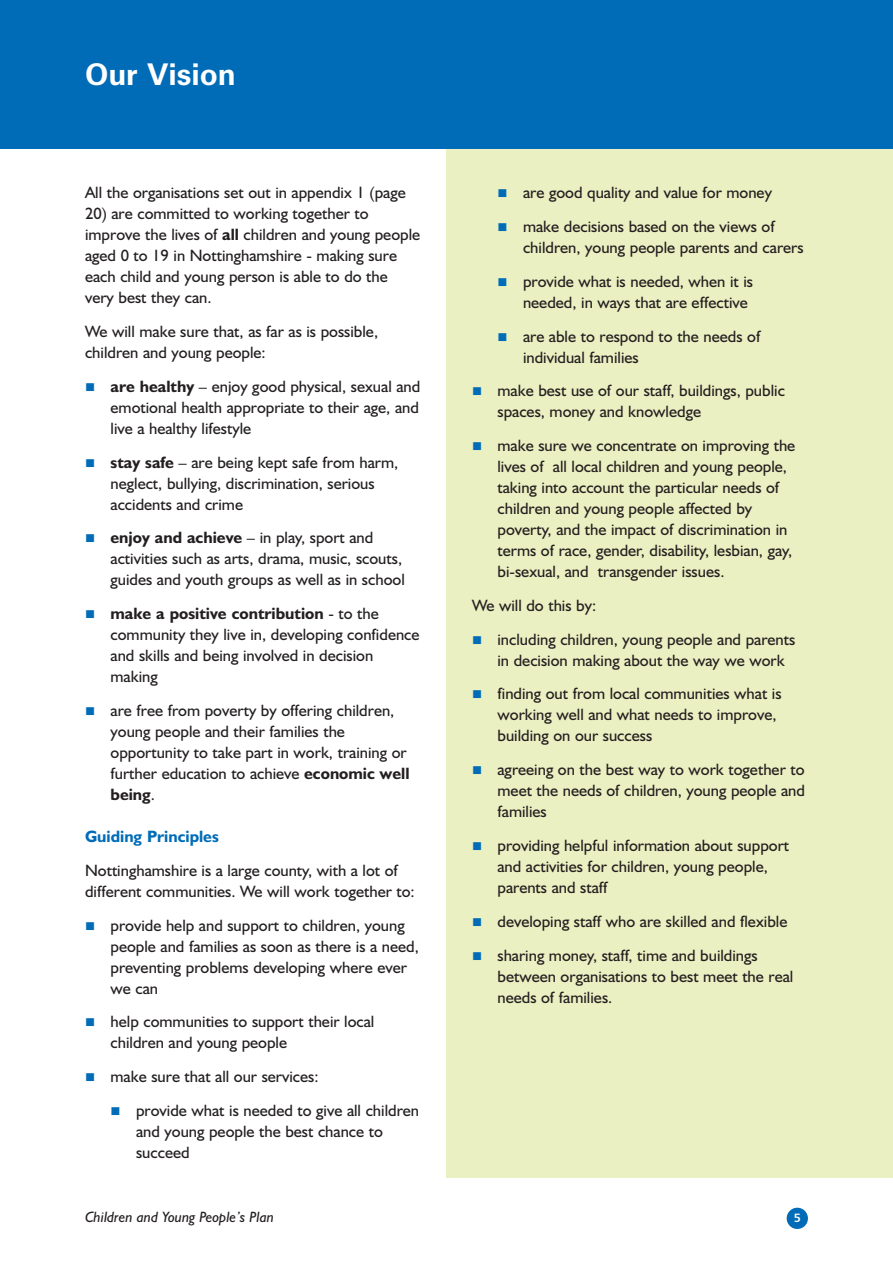
<style>
.page{position:relative;width:893px;height:1263px;background:#fff}
.page>*{position:absolute;margin:0;border:0;box-sizing:border-box;transform-origin:0 0}
.t1{font:700 30px "Zurich BT";color:#fff}
.t2{font:16.5px/21px "Humanist 521 BT";color:#231f20}
.t3{font:700 16.5px "Humanist 521 BT";color:#006cb7}
.t4{font:italic 15px "Humanist 521 BT";color:#231f20}
.t5{font:12px "Humanist 777 BT Bold B";color:#fff}
.s1{font-weight:700}
.s2{color:#006cb7}
</style>
<div class="page">
<div style="left:446px;top:143px;width:447px;height:1035px;background:#eaf0c1"></div>
<div style="left:787px;top:1208px;width:21px;height:21px;background:#006cb7;border-radius:50%"></div>
<div style="left:0;top:0;width:893px;height:149px;background:#006cb7"></div>
<h1 class="t1" style="left:85px;top:64px;width:152px">Our Vision</h1>
<p class="t2" style="left:85px;top:184px;width:322px">All the organisations set out in appendix 1 (page</p>
<p class="t2" style="left:85px;top:205px;width:337px">20) are committed to working together to improve the lives of <span class="s1">all</span> children and young people aged 0 to 19 in Nottinghamshire - making sure each child and young person is able to do the very best they can.</p>
<p class="t2" style="left:85px;top:323px;width:295px">We will make sure that, as far as is possible, children and young people:</p>
<p class="t2" style="left:111px;top:378px;width:311px;text-align:justify;text-indent:-26px"><span class="s2">■</span> <span class="s1">are healthy</span> – enjoy good physical, sexual and emotional health appropriate to their age, and live a healthy lifestyle</p>
<p class="t2" style="left:111px;top:453px;width:289px;text-indent:-25px"><span class="s2">■</span> <span class="s1">stay safe</span> – are being kept safe from harm, neglect, bullying, discrimination, serious accidents and crime</p>
<p class="t2" style="left:111px;top:529px;width:296px;text-indent:-26px"><span class="s2">■</span> <span class="s1">enjoy and achieve</span> – in play, sport and activities such as arts, drama, music, scouts, guides and youth groups as well as in school</p>
<p class="t2" style="left:111px;top:605px;width:311px;text-indent:-26px"><span class="s2">■</span> <span class="s1">make a positive contribution</span> - to the community they live in, developing confidence and skills and being involved in decision making</p>
<p class="t2" style="left:111px;top:702px;width:300px;text-indent:-26px"><span class="s2">■</span> are free from poverty by offering children, young people and their families the opportunity to take part in work, training or further education to achieve <span class="s1">economic well being</span>.</p>
<p class="t3" style="left:85px;top:831px;width:135px">Guiding Principles</p>
<p class="t2" style="left:85px;top:861px;width:331px">Nottinghamshire is a large county, with a lot of different communities. We will work together to:</p>
<p class="t2" style="left:111px;top:916px;width:310px;text-indent:-26px"><span class="s2">■</span> provide help and support to children, young people and families as soon as there is a need, preventing problems developing where ever we can</p>
<p class="t2" style="left:111px;top:1013px;width:265px;text-indent:-26px"><span class="s2">■</span> help communities to support their local children and young people</p>
<p class="t2" style="left:85px;top:1068px;width:235px"><span class="s2">■</span> make sure that all our services:</p>
<p class="t2" style="left:136px;top:1101px;width:285px;text-indent:-25px"><span class="s2">■</span> provide what is needed to give all children and young people the best chance to succeed</p>
<p class="t2" style="left:497px;top:184px;width:276px"><span class="s2">■</span> are good quality and value for money</p>
<p class="t2" style="left:523px;top:218px;width:282px;text-indent:-25px"><span class="s2">■</span> make decisions based on the views of children, young people parents and carers</p>
<p class="t2" style="left:523px;top:273px;width:232px;text-indent:-25px"><span class="s2">■</span> provide what is needed, when it is needed, in ways that are effective</p>
<p class="t2" style="left:523px;top:327px;width:239px;text-indent:-25px"><span class="s2">■</span> are able to respond to the needs of individual families</p>
<p class="t2" style="left:497px;top:382px;width:289px;text-indent:-26px"><span class="s2">■</span> make best use of our staff, buildings, public spaces, money and knowledge</p>
<p class="t2" style="left:497px;top:437px;width:299px;text-indent:-26px"><span class="s2">■</span> make sure we concentrate on improving the lives of all local children and young people, taking into account the particular needs of children and young people affected by poverty, and the impact of discrimination in terms of race, gender, disability, lesbian, gay, bi-sexual, and transgender issues.</p>
<p class="t2" style="left:472px;top:597px;width:126px">We will do this by:</p>
<p class="t2" style="left:497px;top:630px;width:299px;text-indent:-26px"><span class="s2">■</span> including children, young people and parents in decision making about the way we work</p>
<p class="t2" style="left:497px;top:685px;width:286px;text-indent:-26px"><span class="s2">■</span> finding out from local communities what is working well and what needs to improve, building on our success</p>
<p class="t2" style="left:497px;top:761px;width:309px;text-align:justify;text-indent:-26px"><span class="s2">■</span> agreeing on the best way to work together to meet the needs of children, young people and families</p>
<p class="t2" style="left:497px;top:837px;width:293px;text-indent:-26px"><span class="s2">■</span> providing helpful information about support and activities for children, young people, parents and staff</p>
<p class="t2" style="left:472px;top:912px;width:317px"><span class="s2">■</span> developing staff who are skilled and flexible</p>
<p class="t2" style="left:497px;top:946px;width:297px;text-indent:-26px"><span class="s2">■</span> sharing money, staff, time and buildings between organisations to best meet the real needs of families.</p>
<p class="t4" style="left:85px;top:1212px;width:190px">Children and Young People’s Plan</p>
<p class="t5" style="left:794px;top:1213px;width:9px">5</p>
</div>
